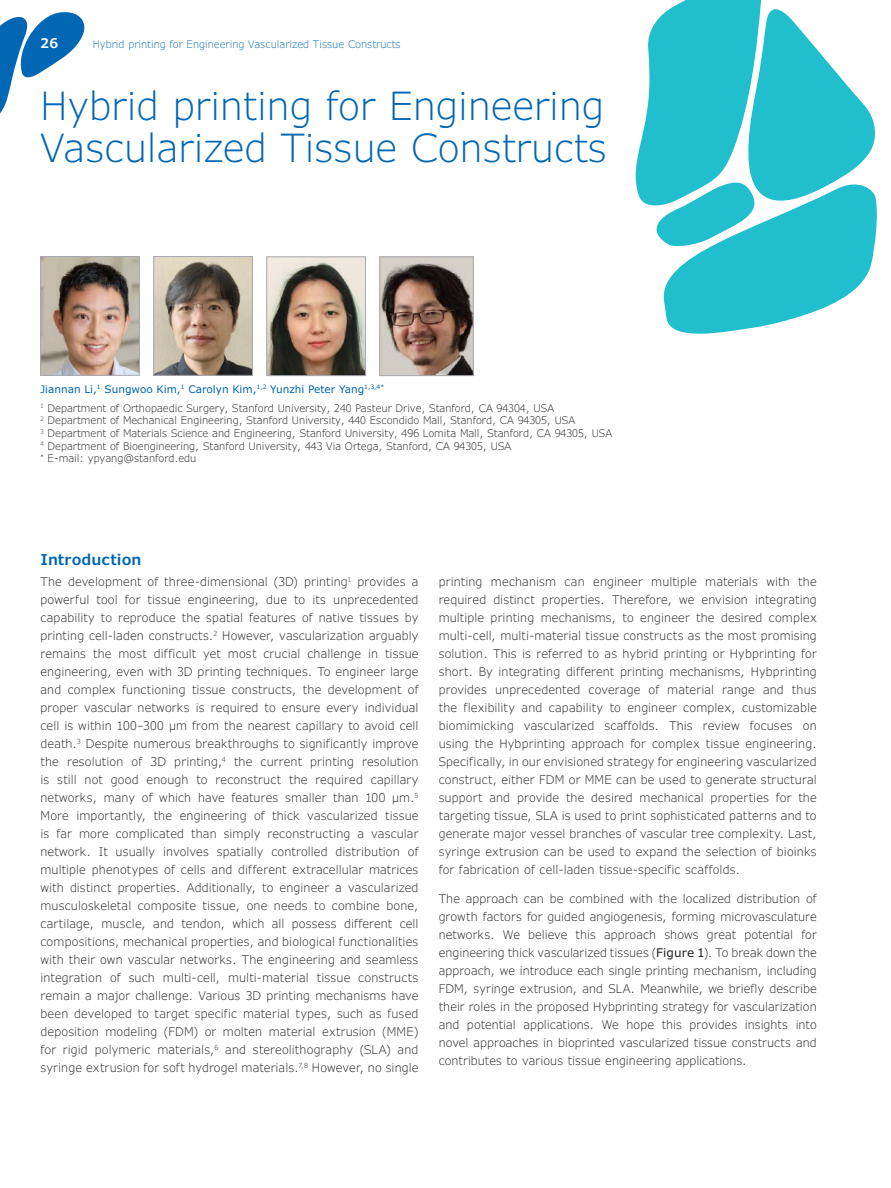
<style>
.page{position:relative;width:891px;height:1188px;background:#fff}
.page>*{position:absolute;margin:0;border:0;box-sizing:border-box;transform-origin:0 0}
.t1{font:300 39px/42px "Verdana Pro";color:#0166b3}
.t2{font:600 15px "Verdana Pro";letter-spacing:.005em;color:#0166b3}
.t3{font:600 13.5px "Verdana Pro";color:#fff}
.t4{font:300 12px/18px "Verdana Pro";letter-spacing:.01em;color:#231f20;text-align:justify}
.t5{font:300 10.5px/12.6px "Verdana Pro";color:#231f20}
.t6{font:300 10.5px "Verdana Pro";color:#0c6fb8}
.s1{font-weight:400;color:#0166b3}
.s2{font-weight:400}
</style>
<div class="page">
<svg style="left:0;top:12px;width:85px;height:102px"></svg>
<img style="left:42px;top:258px;width:96px;height:116px">
<div style="left:40px;top:256px;width:100px;height:120px;border:1px solid #a8a9ad"></div>
<img style="left:156px;top:258px;width:95px;height:116px">
<div style="left:154px;top:256px;width:99px;height:120px;border:1px solid #a8a9ad"></div>
<img style="left:269px;top:259px;width:95px;height:115px">
<div style="left:267px;top:257px;width:99px;height:119px;border:1px solid #a8a9ad"></div>
<img style="left:382px;top:259px;width:90px;height:115px">
<div style="left:380px;top:257px;width:94px;height:119px;border:1px solid #a8a9ad"></div>
<svg style="left:635px;top:0;width:242px;height:334px"></svg>
<p class="t3" style="left:40px;top:35px;width:19px">26</p>
<p class="t6" style="left:93px;top:38px;width:310px">Hybrid printing for Engineering Vascularized Tissue Constructs</p>
<h1 class="t1" style="left:40px;top:85px;width:568px">Hybrid printing for Engineering<br>Vascularized Tissue Constructs</h1>
<p class="t5" style="left:40px;top:379px;width:515px;line-height:19.4px"><span class="s1">Jiannan Li,</span><sup>1</sup> <span class="s1">Sungwoo Kim,</span><sup>1</sup> <span class="s1">Carolyn Kim,</span><sup>1,2</sup> <span class="s1">Yunzhi Peter Yang</span><sup>1,3,4*<br></sup><sup>1</sup> Department of Orthopaedic Surgery, Stanford University, 240 Pasteur Drive, Stanford, CA 94304, USA</p>
<p class="t5" style="left:40px;top:415px;width:573px"><sup>2</sup> Department of Mechanical Engineering, Stanford University, 440 Escondido Mall, Stanford, CA 94305, USA<br><sup>3</sup> Department of Materials Science and Engineering, Stanford University, 496 Lomita Mall, Stanford, CA 94305, USA <sup>4</sup> Department of Bioengineering, Stanford University, 443 Via Ortega, Stanford, CA 94305, USA<br><sup>*</sup> E-mail: ypyang@stanford.edu</p>
<p class="t2" style="left:40px;top:550px;width:103px">Introduction</p>
<p class="t4" style="left:40px;top:573px;width:380px">The development of three-dimensional (3D) printing<sup>1</sup> provides a powerful tool for tissue engineering, due to its unprecedented capability to reproduce the spatial features of native tissues by printing cell-laden constructs.<sup>2</sup> However, vascularization arguably remains the most difficult yet most crucial challenge in tissue engineering, even with 3D printing techniques. To engineer large and complex functioning tissue constructs, the development of proper vascular networks is required to ensure every individual cell is within 100–300 μm from the nearest capillary to avoid cell death.<sup>3</sup> Despite numerous breakthroughs to significantly improve the resolution of 3D printing,<sup>4</sup> the current printing resolution is still not good enough to reconstruct the required capillary networks, many of which have features smaller than 100 μm.<sup>5<br></sup>More importantly, the engineering of thick vascularized tissue is far more complicated than simply reconstructing a vascular network. It usually involves spatially controlled distribution of multiple phenotypes of cells and different extracellular matrices with distinct properties. Additionally, to engineer a vascularized musculoskeletal composite tissue, one needs to combine bone, cartilage, muscle, and tendon, which all possess different cell compositions, mechanical properties, and biological functionalities with their own vascular networks. The engineering and seamless integration of such multi-cell, multi-material tissue constructs remain a major challenge. Various 3D printing mechanisms have been developed to target specific material types, such as fused deposition modeling (FDM) or molten material extrusion (MME) for rigid polymeric materials,<sup>6</sup> and stereolithography (SLA) and syringe extrusion for soft hydrogel materials.<sup>7,8</sup> However, no single</p>
<p class="t4" style="left:439px;top:573px;width:380px">printing mechanism can engineer multiple materials with the required distinct properties. Therefore, we envision integrating multiple printing mechanisms, to engineer the desired complex multi-cell, multi-material tissue constructs as the most promising solution. This is referred to as hybrid printing or Hybprinting for short. By integrating different printing mechanisms, Hybprinting provides unprecedented coverage of material range and thus the flexibility and capability to engineer complex, customizable biomimicking vascularized scaffolds. This review focuses on using the Hybprinting approach for complex tissue engineering.<br>Specifically, in our envisioned strategy for engineering vascularized construct, either FDM or MME can be used to generate structural support and provide the desired mechanical properties for the targeting tissue, SLA is used to print sophisticated patterns and to generate major vessel branches of vascular tree complexity. Last, syringe extrusion can be used to expand the selection of bioinks for fabrication of cell-laden tissue-specific scaffolds.</p>
<p class="t4" style="left:439px;top:890px;width:380px">The approach can be combined with the localized distribution of growth factors for guided angiogenesis, forming microvasculature networks. We believe this approach shows great potential for engineering thick vascularized tissues (<span class="s2">Figure 1</span>). To break down the approach, we introduce each single printing mechanism, including FDM, syringe extrusion, and SLA. Meanwhile, we briefly describe their roles in the proposed Hybprinting strategy for vascularization and potential applications. We hope this provides insights into novel approaches in bioprinted vascularized tissue constructs and contributes to various tissue engineering applications.</p>
</div>
